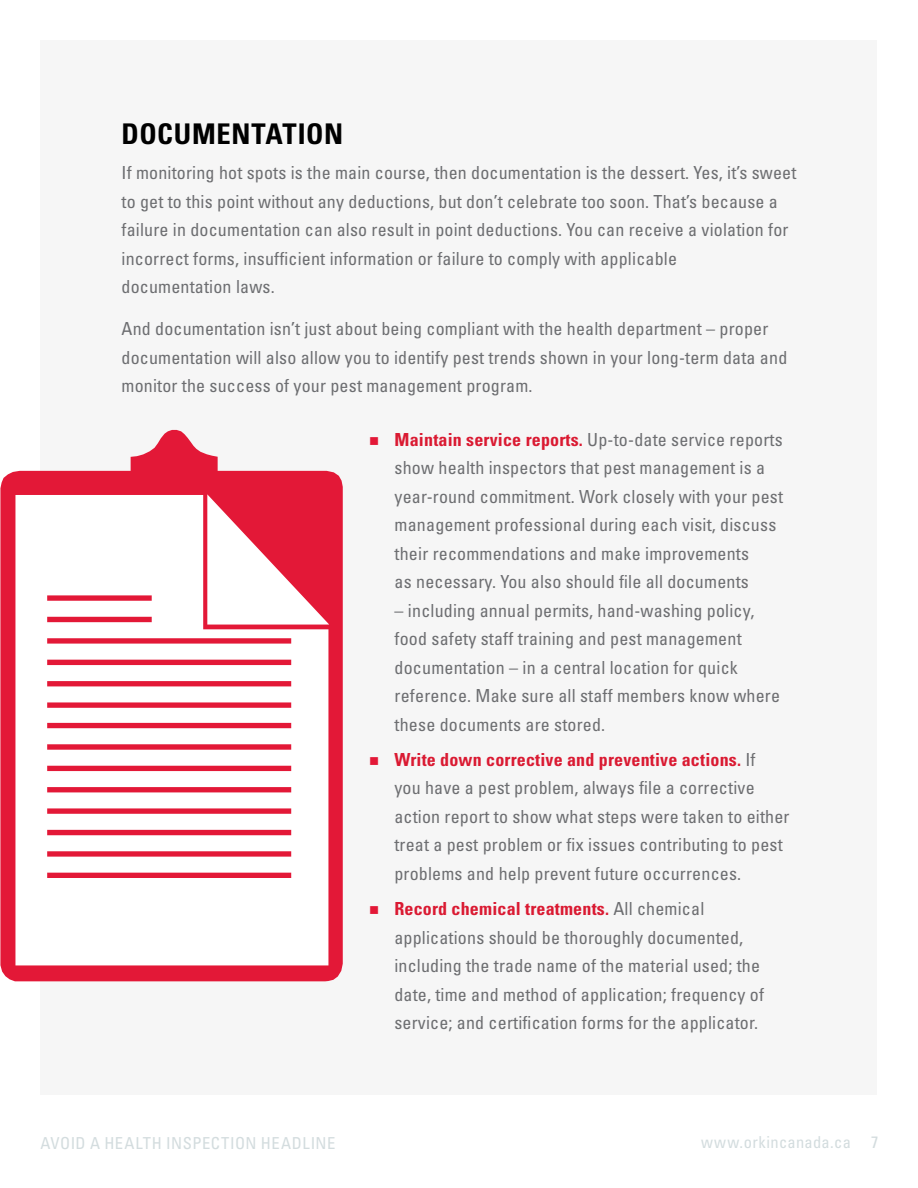
<style>
.page{position:relative;width:918px;height:1188px;background:#fff}
.page>*{position:absolute;margin:0;border:0;box-sizing:border-box;transform-origin:0 0}
.t1{font:700 condensed 28.5px "Univers";letter-spacing:.02em;color:#000}
.t2{font:condensed 18px/28.5px "Univers";letter-spacing:.01em;color:#6d6e71}
.t3{font:condensed 16.5px "Univers";letter-spacing:.025em;color:#d3dcde}
.s1{color:#e31837}
.s2{font-weight:700;color:#da1a32}
</style>
<div class="page">
<div style="left:40px;top:40px;width:838px;height:1055px;background:#f6f6f6"></div>
<svg style="left:0;top:430px;width:343px;height:551px;fill:#fff"></svg>
<h1 class="t1" style="left:122px;top:117px;width:223px">DOCUMENTATION</h1>
<p class="t2" style="left:122px;top:159px;width:676px">If monitoring hot spots is the main course, then documentation is the dessert. Yes, it’s sweet to get to this point without any deductions, but don’t celebrate too soon. That’s because a failure in documentation can also result in point deductions. You can receive a violation for incorrect forms, insufficient information or failure to comply with applicable<br>documentation laws.</p>
<p class="t2" style="left:122px;top:314px;width:667px">And documentation isn’t just about being compliant with the health department – proper documentation will also allow you to identify pest trends shown in your long-term data and monitor the success of your pest management program.</p>
<p class="t2" style="left:395px;top:425px;width:390px;text-indent:-25px"><span class="s1">■</span> <span class="s2">Maintain service reports.</span> Up-to-date service reports show health inspectors that pest management is a year-round commitment. Work closely with your pest management professional during each visit, discuss their recommendations and make improvements<br>as necessary. You also should file all documents</p>
<p class="t2" style="left:395px;top:596px;width:387px">– including annual permits, hand-washing policy, food safety staff training and pest management documentation – in a central location for quick reference. Make sure all staff members know where these documents are stored.</p>
<p class="t2" style="left:394px;top:745px;width:397px;text-indent:-25px"><span class="s1">■</span> <span class="s2">Write down corrective and preventive actions.</span> If<br>you have a pest problem, always file a corrective action report to show what steps were taken to either treat a pest problem or fix issues contributing to pest problems and help prevent future occurrences.</p>
<p class="t2" style="left:394px;top:894px;width:371px;text-indent:-25px"><span class="s1">■</span> <span class="s2">Record chemical treatments.</span> All chemical applications should be thoroughly documented, including the trade name of the material used; the date, time and method of application; frequency of service; and certification forms for the applicator.</p>
<p class="t3" style="left:40px;top:1132px;width:296px">AVOID A HEALTH INSPECTION HEADLINE</p>
<p class="t3" style="left:701px;top:1132px;width:179px">www.orkincanada.ca 7</p>
</div>
